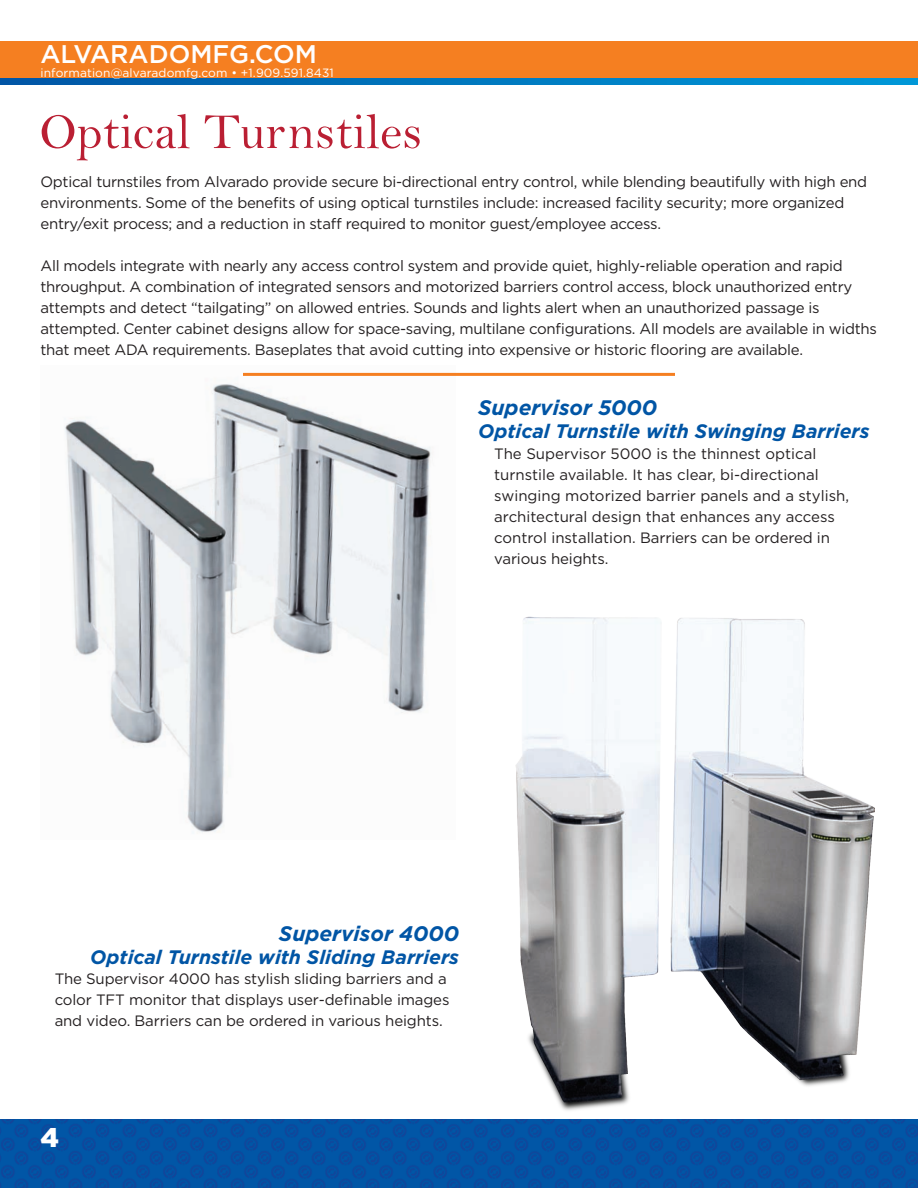
<style>
.page{position:relative;width:918px;height:1188px;background:#fff}
.page>*{position:absolute;margin:0;border:0;box-sizing:border-box;transform-origin:0 0}
.t1{font:51px "Bell";color:#ba1f33}
.t2{font:900 27px "Gotham";color:#fff}
.t3{font:500 25.5px "Gotham";color:#fff}
.t4{font:italic 700 21px "Gotham";color:#0155a5}
.t5{font:italic 700 19.5px "Gotham";color:#0155a5}
.t6{font:15px/21px "Gotham";letter-spacing:-.02em;color:#231f20}
.t7{font:15px/21px "Gotham";color:#231f20}
.t8{font:12px "Gotham";letter-spacing:.01em;color:#fff}
</style>
<div class="page">
<img style="left:0;top:1119px;width:905px;height:69px">
<img style="left:905px;top:1119px;width:13px;height:69px">
<img style="left:65px;top:372px;width:390px;height:461px">
<img style="left:482px;top:616px;width:409px;height:518px">
<svg style="left:0;top:77px;width:918px;height:7px;background:#2377a7"></svg>
<div style="left:0;top:41px;width:918px;height:36px;background:#f57f21"></div>
<hr style="left:243px;top:373px;width:432px;height:3px;background:#f57f21">
<p class="t3" style="left:40px;top:37px;width:278px">ALVARADOMFG.COM</p>
<p class="t8" style="left:40px;top:65px;width:295px">information@alvaradomfg.com • +1.909.591.8431</p>
<p class="t1" style="left:39px;top:101px;width:384px">Optical Turnstiles</p>
<p class="t6" style="left:40px;top:171px;width:828px">Optical turnstiles from Alvarado provide secure bi-directional entry control, while blending beautifully with high end environments. Some of the benefits of using optical turnstiles include: increased facility security; more organized entry/exit process; and a reduction in staff required to monitor guest/employee access.</p>
<p class="t6" style="left:40px;top:255px;width:838px">All models integrate with nearly any access control system and provide quiet, highly-reliable operation and rapid throughput. A combination of integrated sensors and motorized barriers control access, block unauthorized entry attempts and detect “tailgating” on allowed entries. Sounds and lights alert when an unauthorized passage is attempted. Center cabinet designs allow for space-saving, multilane configurations. All models are available in widths that meet ADA requirements. Baseplates that avoid cutting into expensive or historic flooring are available.</p>
<p class="t4" style="left:478px;top:394px;width:180px">Supervisor 5000</p>
<p class="t5" style="left:478px;top:419px;width:393px">Optical Turnstile with Swinging Barriers</p>
<p class="t7" style="left:494px;top:443px;width:356px">The Supervisor 5000 is the thinnest optical turnstile available. It has clear, bi-directional swinging motorized barrier panels and a stylish, architectural design that enhances any access control installation. Barriers can be ordered in various heights.</p>
<p class="t4" style="left:279px;top:919px;width:182px">Supervisor 4000</p>
<p class="t5" style="left:90px;top:944px;width:370px">Optical Turnstile with Sliding Barriers</p>
<p class="t6" style="left:55px;top:968px;width:396px">The Supervisor 4000 has stylish sliding barriers and a color TFT monitor that displays user-definable images and video. Barriers can be ordered in various heights.</p>
<h2 class="t2" style="left:40px;top:1119px;width:20px">4</h2>
</div>
